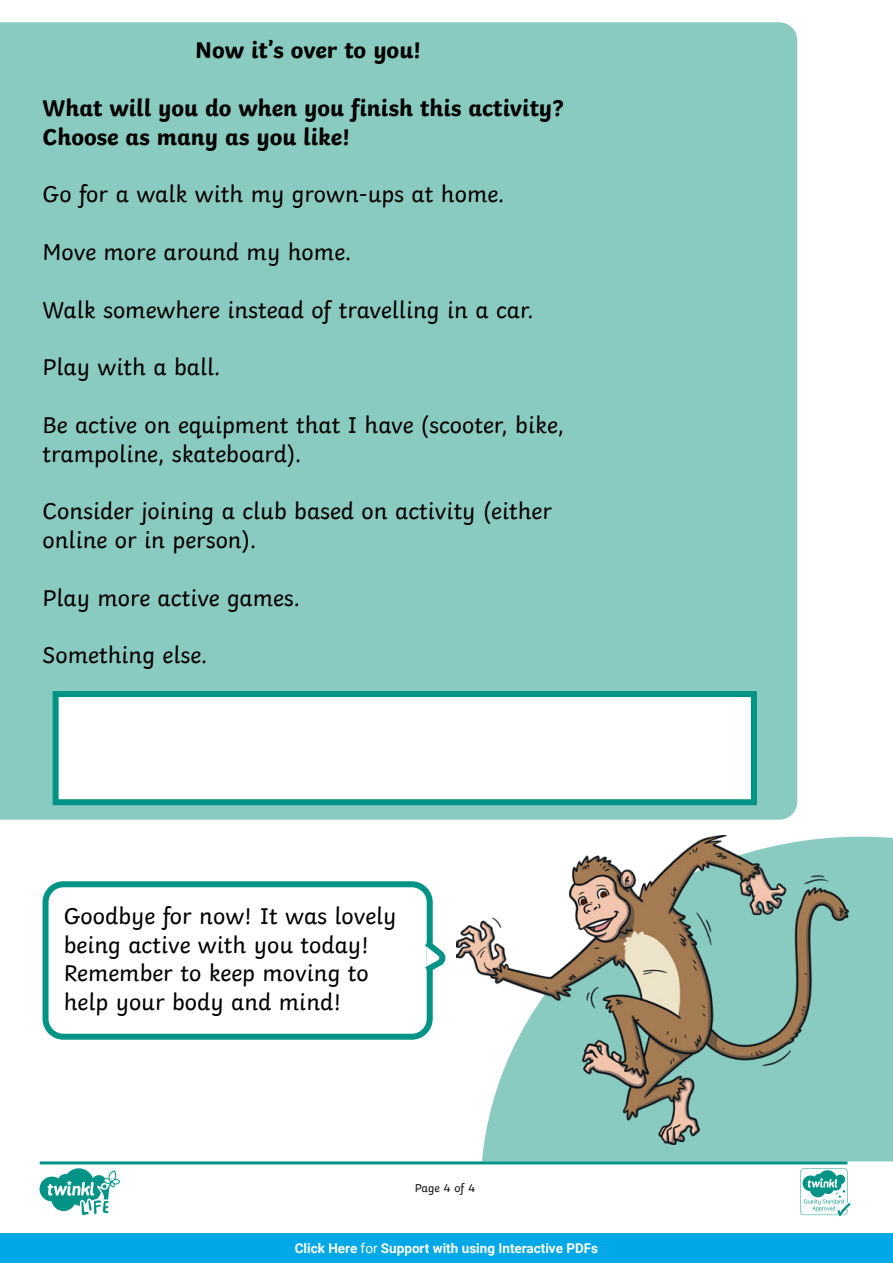
<style>
.page{position:relative;width:893px;height:1263px;background:#fff}
.page>*{position:absolute;margin:0;border:0;box-sizing:border-box;transform-origin:0 0}
.t1{font:24px/28.8px "Twinkl";color:#000}
.t2{font:700 24px/28.8px "Twinkl";color:#000}
.t3{font:700 13.5px "Roboto";color:#fff}
.t4{font:12px "Twinkl";letter-spacing:-.005em;color:#131313}
.s1{font-weight:400}
</style>
<div class="page">
<div style="left:482px;top:837px;width:411px;height:324px;background:#8acbc1"></div>
<div style="left:43px;top:881px;width:390px;height:159px;border:6px solid #009386;border-radius:18px"></div>
<svg style="left:425px;top:934px;width:21px;height:44px"></svg>
<img style="left:457px;top:836px;width:391px;height:308px">
<div style="left:0;top:22px;width:797px;height:798px;background:#8acbc1"></div>
<svg style="left:40px;top:1161px;width:810px;height:55px"></svg>
<div style="left:0;top:1233px;width:893px;height:30px;background:#00a8e7"></div>
<div style="left:53px;top:691px;width:704px;height:114px;background:#fff;border:6px solid #009386"></div>
<p class="t2" style="left:195px;top:33px;width:228px">Now it’s over to you!</p>
<p class="t2" style="left:43px;top:91px;width:523px">What will you do when you finish this activity?<br>Choose as many as you like!</p>
<p class="t1" style="left:43px;top:178px;width:463px">Go for a walk with my grown-ups at home.</p>
<p class="t1" style="left:43px;top:235px;width:310px">Move more around my home.</p>
<p class="t1" style="left:43px;top:293px;width:493px">Walk somewhere instead of travelling in a car.</p>
<p class="t1" style="left:43px;top:351px;width:179px">Play with a ball.</p>
<p class="t1" style="left:43px;top:408px;width:523px">Be active on equipment that I have (scooter, bike, trampoline, skateboard).</p>
<p class="t1" style="left:43px;top:495px;width:511px">Consider joining a club based on activity (either online or in person).</p>
<p class="t1" style="left:43px;top:581px;width:259px">Play more active games.</p>
<p class="t1" style="left:43px;top:639px;width:166px">Something else.</p>
<p class="t1" style="left:64px;top:899px;width:334px">Goodbye for now! It was lovely being active with you today!<br>Remember to keep moving to help your body and mind!</p>
<p class="t4" style="left:415px;top:1179px;width:62px">Page 4 of 4</p>
<p class="t3" style="left:295px;top:1239px;width:305px">Click Here <span class="s1">for</span> Support with using Interactive PDFs</p>
</div>
